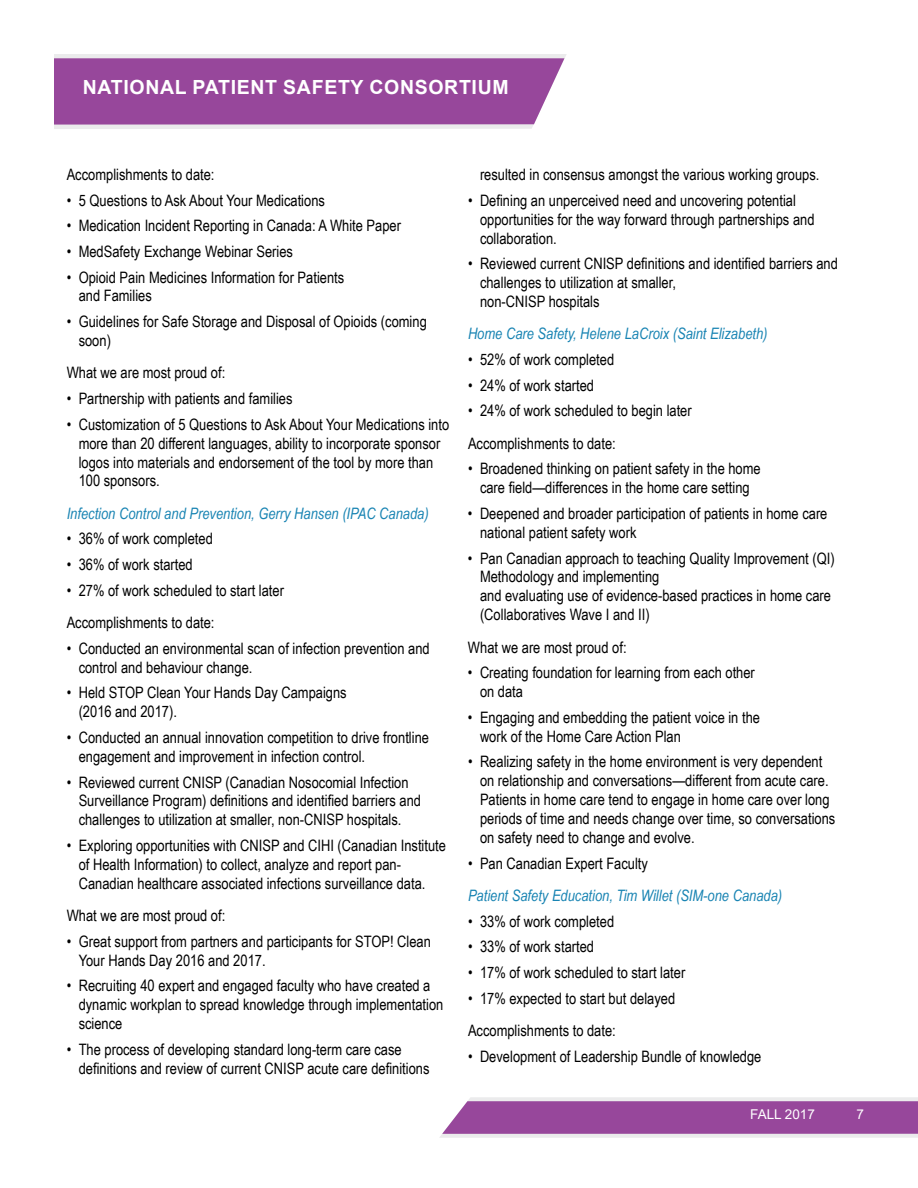
<style>
.page{position:relative;width:918px;height:1188px;background:#fff}
.page>*{position:absolute;margin:0;border:0;box-sizing:border-box;transform-origin:0 0}
.t1{font:700 19.5px "Arial";letter-spacing:.035em;color:#fff}
.t2{font:15.75px/18.9px "Arial Narrow";color:#000}
.t3{font:italic 15.75px "Arial Narrow";color:#1984b3}
.t4{font:13.5px "Arial";color:#fff}
</style>
<div class="page">
<svg style="left:54px;top:54px;width:513px;height:75px;background:#a35ea7"></svg>
<svg style="left:440px;top:1097px;width:478px;height:41px;background:#ab6dae"></svg>
<p class="t1" style="left:83px;top:74px;width:428px">NATIONAL PATIENT SAFETY CONSORTIUM</p>
<p class="t2" style="left:67px;top:164px;width:149px">Accomplishments to date:</p>
<p class="t2" style="left:67px;top:190px;width:260px">• 5 Questions to Ask About Your Medications</p>
<p class="t2" style="left:67px;top:216px;width:336px">• Medication Incident Reporting in Canada: A White Paper</p>
<p class="t2" style="left:67px;top:241px;width:228px">• MedSafety Exchange Webinar Series</p>
<p class="t2" style="left:79px;top:267px;width:267px;text-indent:-12px">• Opioid Pain Medicines Information for Patients and Families</p>
<p class="t2" style="left:79px;top:312px;width:350px;text-indent:-12px">• Guidelines for Safe Storage and Disposal of Opioids (coming soon)</p>
<p class="t2" style="left:67px;top:363px;width:160px">What we are most proud of:</p>
<p class="t2" style="left:67px;top:389px;width:227px">• Partnership with patients and families</p>
<p class="t2" style="left:79px;top:414px;width:372px;text-indent:-12px">• Customization of 5 Questions to Ask About Your Medications into more than 20 different languages, ability to incorporate sponsor logos into materials and endorsement of the tool by more than 100 sponsors.</p>
<p class="t3" style="left:67px;top:502px;width:364px">Infection Control and Prevention, Gerry Hansen (IPAC Canada)</p>
<p class="t2" style="left:67px;top:529px;width:148px">• 36% of work completed</p>
<p class="t2" style="left:67px;top:555px;width:128px">• 36% of work started</p>
<p class="t2" style="left:67px;top:573px;width:219px;line-height:32.4px">• 27% of work scheduled to start later<br>Accomplishments to date:</p>
<p class="t2" style="left:79px;top:638px;width:353px;text-indent:-12px">• Conducted an environmental scan of infection prevention and control and behaviour change.</p>
<p class="t2" style="left:79px;top:683px;width:270px;text-indent:-12px">• Held STOP Clean Your Hands Day Campaigns (2016 and 2017).</p>
<p class="t2" style="left:79px;top:727px;width:352px;text-indent:-12px">• Conducted an annual innovation competition to drive frontline engagement and improvement in infection control.</p>
<p class="t2" style="left:79px;top:772px;width:344px;text-indent:-12px">• Reviewed current CNISP (Canadian Nosocomial Infection<br>Surveillance Program) definitions and identified barriers and challenges to utilization at smaller, non-CNISP hospitals.</p>
<p class="t2" style="left:79px;top:835px;width:369px;text-indent:-12px">• Exploring opportunities with CNISP and CIHI (Canadian Institute of Health Information) to collect, analyze and report pan-<br>Canadian healthcare associated infections surveillance data.</p>
<p class="t2" style="left:67px;top:906px;width:160px">What we are most proud of:</p>
<p class="t2" style="left:79px;top:931px;width:354px;text-indent:-12px">• Great support from partners and participants for STOP! Clean<br>Your Hands Day 2016 and 2017.</p>
<p class="t2" style="left:79px;top:976px;width:366px;text-indent:-12px">• Recruiting 40 expert and engaged faculty who have created a dynamic workplan to spread knowledge through implementation science</p>
<p class="t2" style="left:79px;top:1039px;width:352px;text-indent:-12px">• The process of developing standard long-term care case definitions and review of current CNISP acute care definitions</p>
<p class="t2" style="left:480px;top:164px;width:341px">resulted in consensus amongst the various working groups.</p>
<p class="t2" style="left:480px;top:190px;width:336px;text-indent:-12px">• Defining an unperceived need and uncovering potential opportunities for the way forward through partnerships and collaboration.</p>
<p class="t2" style="left:480px;top:254px;width:359px;text-indent:-12px">• Reviewed current CNISP definitions and identified barriers and challenges to utilization at smaller,<br>non-CNISP hospitals</p>
<p class="t3" style="left:468px;top:323px;width:301px">Home Care Safety, Helene LaCroix (Saint Elizabeth)</p>
<p class="t2" style="left:468px;top:349px;width:148px">• 52% of work completed</p>
<p class="t2" style="left:468px;top:375px;width:128px">• 24% of work started</p>
<p class="t2" style="left:468px;top:394px;width:225px;line-height:32.4px">• 24% of work scheduled to begin later<br>Accomplishments to date:</p>
<p class="t2" style="left:468px;top:459px;width:294px;text-align:center">• Broadened thinking on patient safety in the home care field—differences in the home care setting</p>
<p class="t2" style="left:480px;top:503px;width:349px;text-indent:-12px">• Deepened and broader participation of patients in home care national patient safety work</p>
<p class="t2" style="left:480px;top:548px;width:356px;text-indent:-12px">• Pan Canadian approach to teaching Quality Improvement (QI)<br>Methodology and implementing<br>and evaluating use of evidence-based practices in home care (Collaboratives Wave I and II)</p>
<p class="t2" style="left:468px;top:637px;width:160px">What we are most proud of:</p>
<p class="t2" style="left:480px;top:663px;width:276px;text-indent:-12px">• Creating foundation for learning from each other on data</p>
<p class="t2" style="left:480px;top:707px;width:282px;text-indent:-12px">• Engaging and embedding the patient voice in the work of the Home Care Action Plan</p>
<p class="t2" style="left:480px;top:752px;width:357px;text-indent:-12px">• Realizing safety in the home environment is very dependent on relationship and conversations—different from acute care.<br>Patients in home care tend to engage in home care over long periods of time and needs change over time, so conversations on safety need to change and evolve.</p>
<p class="t2" style="left:468px;top:853px;width:181px">• Pan Canadian Expert Faculty</p>
<p class="t3" style="left:468px;top:885px;width:316px">Patient Safety Education, Tim Willet (SIM-one Canada)</p>
<p class="t2" style="left:468px;top:911px;width:148px">• 33% of work completed</p>
<p class="t2" style="left:468px;top:937px;width:128px">• 33% of work started</p>
<p class="t2" style="left:468px;top:962px;width:219px">• 17% of work scheduled to start later</p>
<p class="t2" style="left:468px;top:981px;width:209px;line-height:32.4px">• 17% expected to start but delayed<br>Accomplishments to date:</p>
<p class="t2" style="left:468px;top:1046px;width:295px">• Development of Leadership Bundle of knowledge</p>
<p class="t4" style="left:750px;top:1105px;width:66px">FALL 2017</p>
<p class="t4" style="left:856px;top:1105px;width:9px">7</p>
</div>
